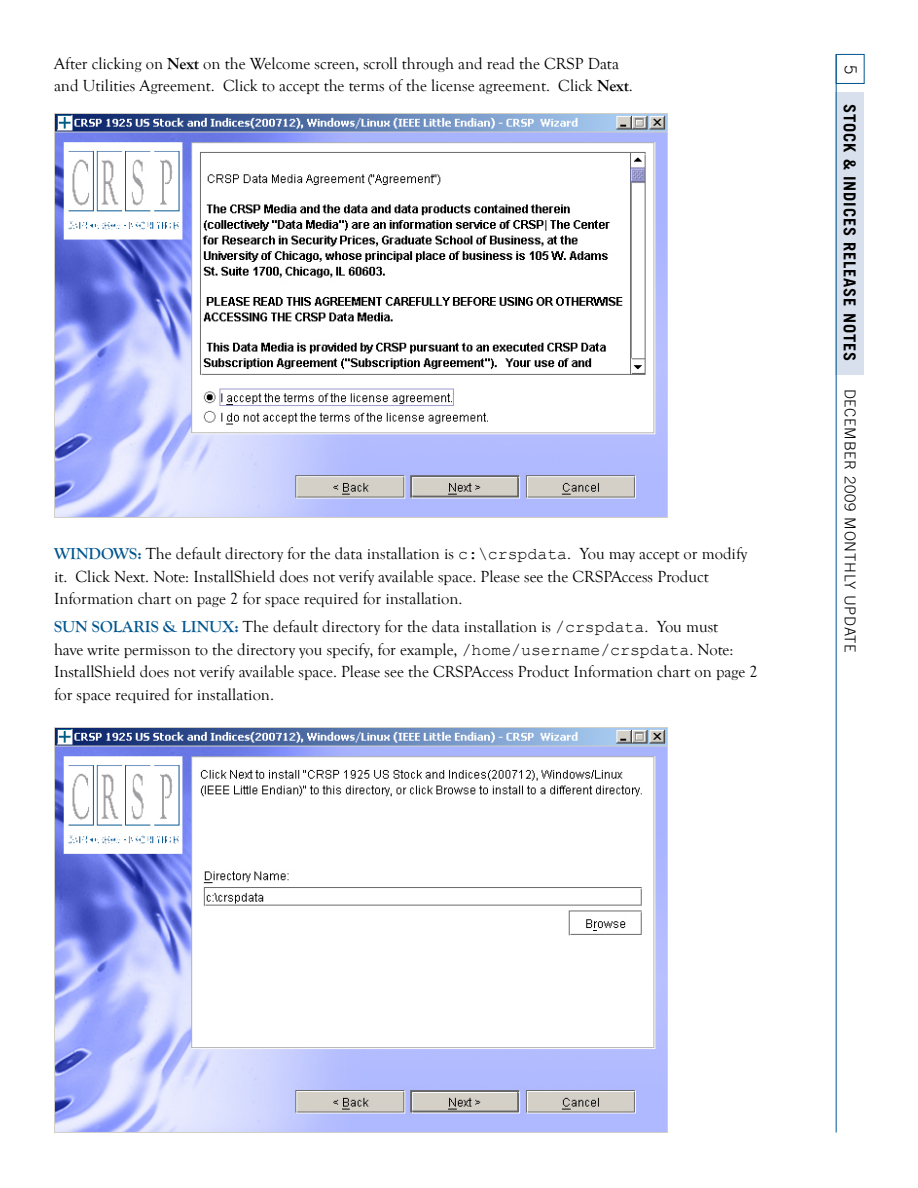
<style>
.page{position:relative;width:918px;height:1188px;background:#fff}
.page>*{position:absolute;margin:0;border:0;box-sizing:border-box;transform-origin:0 0}
.t1{font:16.5px/22.5px "Goudy Old Style T";color:#000}
.t2{font:700 16.5px "Trade Gothic";letter-spacing:.05em;color:#000}
.t3{font:300 16.5px "Trade Gothic";color:#000}
.t4{font:300 15px "Trade Gothic";letter-spacing:.05em;color:#000}
.s1{font-weight:700}
.s2{font-weight:700;color:#00558f}
.s3{font-family:"Courier New"}
</style>
<div class="page">
<div style="left:836px;top:92px;width:28px;height:282px;background:#d9e0ed"></div>
<hr style="left:836px;top:54px;width:1px;height:1079px;background:#00558f">
<div style="left:836px;top:54px;width:29px;height:30px;border:1px solid #00558f"></div>
<img style="left:54px;top:114px;width:613px;height:404px">
<img style="left:54px;top:728px;width:614px;height:404px">
<p class="t1" style="left:54px;top:52px;width:567px">After clicking on <span class="s1">NEXT</span> on the Welcome screen, scroll through and read the CRSP Data</p>
<p class="t3" style="left:861px;top:65px;width:11px;rotate:90deg">5</p>
<p class="t1" style="left:54px;top:75px;width:580px">and Utilities Agreement. Click to accept the terms of the license agreement. Click <span class="s1">NEXT</span>.</p>
<p class="t1" style="left:54px;top:543px;width:695px"><span class="s2">WINDOWS :</span> The default directory for the data installation is <span class="s3">c:\crspdata</span>. You may accept or modify it. Click Next. Note: InstallShield does not verify available space. Please see the CRSPAccess Product<br>Information chart on page 2 for space required for installation.</p>
<p class="t1" style="left:54px;top:616px;width:705px"><span class="s2">SUN SOLARIS &amp; LINUX:</span> The default directory for the data installation is <span class="s3">/crspdata</span>. You must<br>have write permisson to the directory you specify, for example, <span class="s3">/home/username/crspdata</span>. Note:<br>InstallShield does not verify available space. Please see the CRSPAccess Product Information chart on page 2 for space required for installation.</p>
<p class="t2" style="left:860px;top:104px;width:257px;rotate:90deg">Stock &amp; Indices Release Notes</p>
<p class="t4" style="left:859px;top:388px;width:266px;rotate:90deg">December 2009 Monthly Update</p>
</div>
